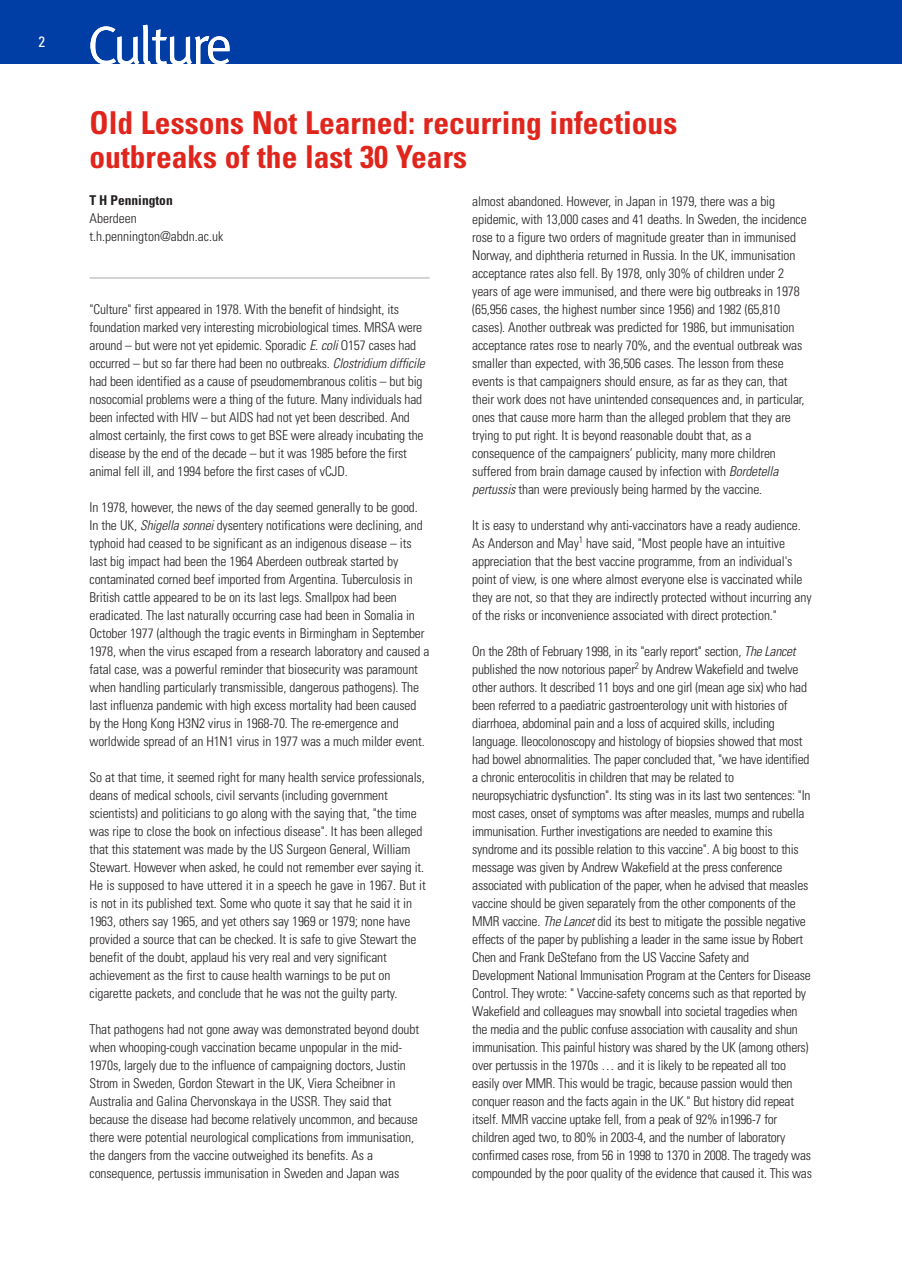
<style>
.page{position:relative;width:902px;height:1272px;background:#fff}
.page>*{position:absolute;margin:0;border:0;box-sizing:border-box;transform-origin:0 0}
.t1{font:54px "Meta";letter-spacing:-.055em;color:#fff}
.t2{font:700 condensed 31.5px/34.5px "Univers";color:#e0251c}
.t3{font:condensed 15px "Univers";color:#fff}
.t4{font:300 condensed 13.5px/18px "Univers";letter-spacing:-.01em;color:#231f20}
.t5{font:700 condensed 13.5px "Univers";color:#231f20}
.s1{font-style:italic}
</style>
<div class="page">
<svg style="left:0;top:0;width:902px;height:279px"></svg>
<p class="t3" style="left:39px;top:36px;width:8px">2</p>
<h1 class="t1" style="left:88px;top:14px;width:146px">Culture</h1>
<h2 class="t2" style="left:90px;top:108px;width:589px">Old Lessons Not Learned: recurring infectious outbreaks of the last 30 Years</h2>
<p class="t5" style="left:90px;top:196px;width:85px">T H Pennington</p>
<p class="t4" style="left:90px;top:211px;width:135px">Aberdeen t.h.pennington@abdn.ac.uk</p>
<p class="t4" style="left:90px;top:301px;width:337px">"Culture" first appeared in 1978. With the benefit of hindsight, its foundation marked very interesting microbiological times. MRSA were around – but were not yet epidemic. Sporadic <span class="s1">E. coli</span> O157 cases had occurred – but so far there had been no outbreaks. <span class="s1">Clostridium difficile </span>had been identified as a cause of pseudomembranous colitis – but big nosocomial problems were a thing of the future. Many individuals had been infected with HIV – but AIDS had not yet been described. And almost certainly, the first cows to get BSE were already incubating the disease by the end of the decade – but it was 1985 before the first animal fell ill, and 1994 before the first cases of vCJD.</p>
<p class="t4" style="left:90px;top:499px;width:341px">In 1978, however, the news of the day seemed generally to be good.<br>In the UK, <span class="s1">Shigella sonnei</span> dysentery notifications were declining, and typhoid had ceased to be significant as an indigenous disease – its last big impact had been the 1964 Aberdeen outbreak started by contaminated corned beef imported from Argentina. Tuberculosis in British cattle appeared to be on its last legs. Smallpox had been eradicated. The last naturally occurring case had been in Somalia in October 1977 (although the tragic events in Birmingham in September 1978, when the virus escaped from a research laboratory and caused a fatal case, was a powerful reminder that biosecurity was paramount when handling particularly transmissible, dangerous pathogens). The last influenza pandemic with high excess mortality had been caused by the Hong Kong H3N2 virus in 1968-70. The re-emergence and worldwide spread of an H1N1 virus in 1977 was a much milder event.</p>
<p class="t4" style="left:90px;top:769px;width:338px">So at that time, it seemed right for many health service professionals, deans of medical schools, civil servants (including government scientists) and politicians to go along with the saying that, "the time was ripe to close the book on infectious disease". It has been alleged that this statement was made by the US Surgeon General, William Stewart. However when asked, he could not remember ever saying it.<br>He is supposed to have uttered it in a speech he gave in 1967. But it is not in its published text. Some who quote it say that he said it in 1963, others say 1965, and yet others say 1969 or 1979; none have provided a source that can be checked. It is safe to give Stewart the benefit of the doubt, applaud his very real and very significant achievement as the first to cause health warnings to be put on cigarette packets, and conclude that he was not the guilty party.</p>
<p class="t4" style="left:90px;top:1021px;width:331px">That pathogens had not gone away was demonstrated beyond doubt when whooping-cough vaccination became unpopular in the mid-1970s, largely due to the influence of campaigning doctors, Justin Strom in Sweden, Gordon Stewart in the UK, Viera Scheibner in Australia and Galina Chervonskaya in the USSR. They said that because the disease had become relatively uncommon, and because there were potential neurological complications from immunisation, the dangers from the vaccine outweighed its benefits. As a consequence, pertussis immunisation in Sweden and Japan was</p>
<p class="t4" style="left:472px;top:193px;width:336px">almost abandoned. However, in Japan in 1979, there was a big epidemic, with 13,000 cases and 41 deaths. In Sweden, the incidence rose to a figure two orders of magnitude greater than in immunised Norway, and diphtheria returned in Russia. In the UK, immunisation acceptance rates also fell. By 1978, only 30% of children under 2 years of age were immunised, and there were big outbreaks in 1978 (65,956 cases, the highest number since 1956) and 1982 (65,810 cases). Another outbreak was predicted for 1986, but immunisation acceptance rates rose to nearly 70%, and the eventual outbreak was smaller than expected, with 36,506 cases. The lesson from these events is that campaigners should ensure, as far as they can, that their work does not have unintended consequences and, in particular, ones that cause more harm than the alleged problem that they are trying to put right. It is beyond reasonable doubt that, as a consequence of the campaigners’ publicity, many more children suffered from brain damage caused by infection with <span class="s1">Bordetella pertussis</span> than were previously being harmed by the vaccine.</p>
<p class="t4" style="left:472px;top:517px;width:341px">It is easy to understand why anti-vaccinators have a ready audience.<br>As Anderson and May<sup>1</sup> have said, "Most people have an intuitive appreciation that the best vaccine programme, from an individual's point of view, is one where almost everyone else is vaccinated while they are not, so that they are indirectly protected without incurring any of the risks or inconvenience associated with direct protection."</p>
<p class="t4" style="left:472px;top:643px;width:341px">On the 28th of February 1998, in its "early report" section, <span class="s1">The Lancet </span>published the now notorious paper<sup>2</sup> by Andrew Wakefield and twelve other authors. It described 11 boys and one girl (mean age six) who had been referred to a paediatric gastroenterology unit with histories of diarrhoea, abdominal pain and a loss of acquired skills, including language. Ileocolonoscopy and histology of biopsies showed that most had bowel abnormalities. The paper concluded that, "we have identified a chronic enterocolitis in children that may be related to neuropsychiatric dysfunction". Its sting was in its last two sentences: "In most cases, onset of symptoms was after measles, mumps and rubella immunisation. Further investigations are needed to examine this syndrome and its possible relation to this vaccine". A big boost to this message was given by Andrew Wakefield at the press conference associated with publication of the paper, when he advised that measles vaccine should be given separately from the other components of the MMR vaccine. <span class="s1">The Lancet</span> did its best to mitigate the possible negative effects of the paper by publishing a leader in the same issue by Robert Chen and Frank DeStefano from the US Vaccine Safety and Development National Immunisation Program at the Centers for Disease Control. They wrote: " Vaccine-safety concerns such as that reported by Wakefield and colleagues may snowball into societal tragedies when the media and the public confuse association with causality and shun immunisation. This painful history was shared by the UK (among others) over pertussis in the 1970s … and it is likely to be repeated all too easily over MMR. This would be tragic, because passion would then conquer reason and the facts again in the UK." But history did repeat itself. MMR vaccine uptake fell, from a peak of 92% in1996-7 for children aged two, to 80% in 2003-4, and the number of laboratory confirmed cases rose, from 56 in 1998 to 1370 in 2008. The tragedy was compounded by the poor quality of the evidence that caused it. This was</p>
</div>
